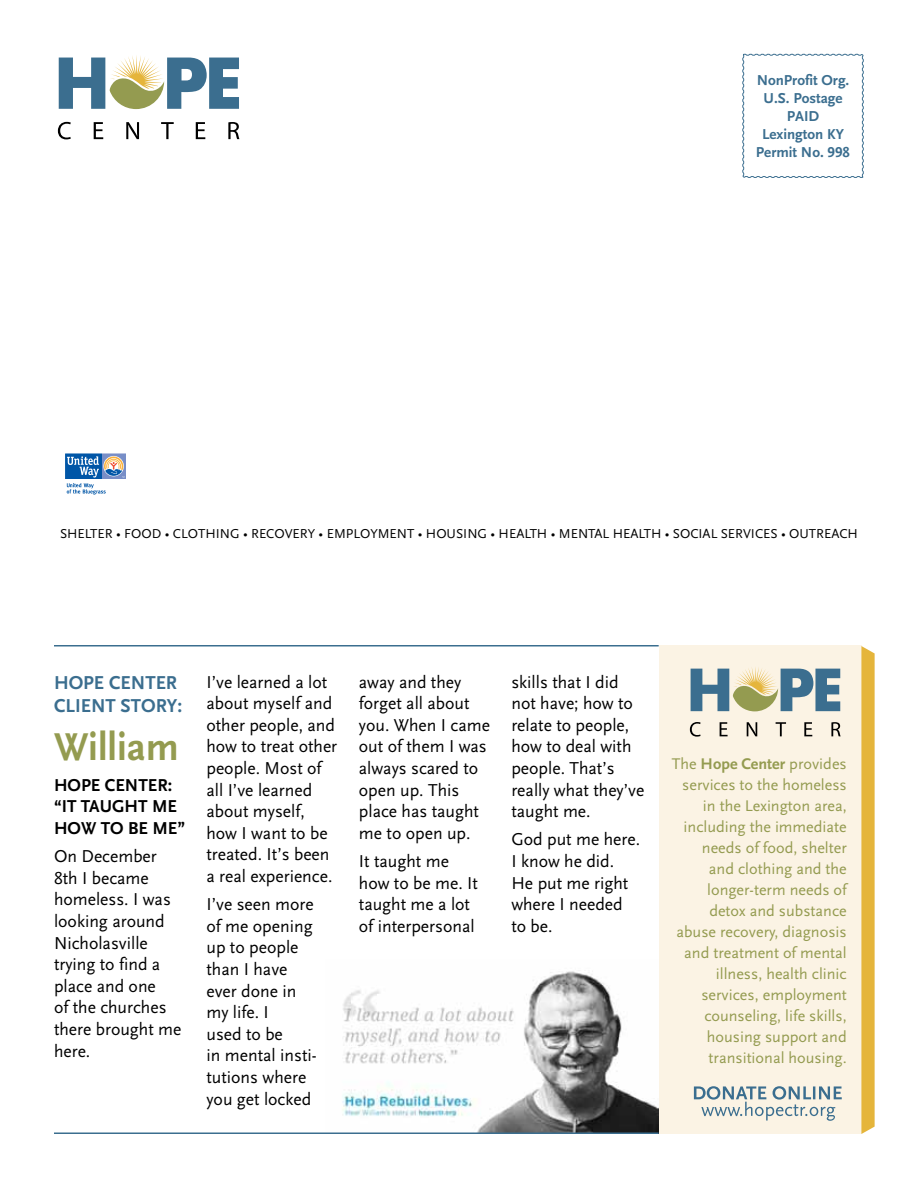
<style>
.page{position:relative;width:918px;height:1188px;background:#fff}
.page>*{position:absolute;margin:0;border:0;box-sizing:border-box;transform-origin:0 0}
.t1{font:700 40.5px "Scala Sans";color:#949b50}
.t2{font:700 19.5px/23.4px "Scala Sans";color:#3b6e8f}
.t3{font:18px/21.6px "Scala Sans";color:#000}
.t4{font:700 18px/21.6px "Scala Sans";color:#000}
.t5{font:16.2px/21px "Scala Sans";color:#949b50;text-align:right}
.t6{font:700 15px/18px "Scala Sans LF";color:#3b6e8f;text-align:center}
.t7{font:13.5px "Scala Sans LF";color:#000}
.s1{font-weight:700}
</style>
<div class="page">
<img style="left:342px;top:971px;width:317px;height:161px">
<svg style="left:59px;top:55px;width:180px;height:54px"></svg>
<svg style="left:58px;top:122px;width:13px;height:17px"></svg>
<svg style="left:94px;top:122px;width:9px;height:17px"></svg>
<svg style="left:126px;top:122px;width:13px;height:17px"></svg>
<svg style="left:161px;top:122px;width:13px;height:17px"></svg>
<svg style="left:196px;top:122px;width:9px;height:17px"></svg>
<svg style="left:228px;top:122px;width:11px;height:17px"></svg>
<svg style="left:742px;top:53px;width:122px;height:125px"></svg>
<hr style="left:54px;top:645px;width:605px;height:1px;background:#3b6e8f">
<hr style="left:54px;top:1132px;width:605px;height:2px;background:#3b6e8f">
<div style="left:101px;top:454px;width:25px;height:25px;background:#788ec7"></div>
<div style="left:65px;top:454px;width:36px;height:25px;background:#0056a7"></div>
<svg style="left:67px;top:456px;width:58px;height:39px"></svg>
<div style="left:64px;top:453px;width:63px;height:60px;border:1px solid #fff"></div>
<div style="left:659px;top:645px;width:202px;height:488px;background:#fbf3e4"></div>
<svg style="left:861px;top:646px;width:14px;height:488px"></svg>
<svg style="left:691px;top:667px;width:149px;height:44px"></svg>
<svg style="left:690px;top:722px;width:11px;height:15px"></svg>
<svg style="left:720px;top:722px;width:8px;height:14px"></svg>
<svg style="left:747px;top:722px;width:10px;height:14px"></svg>
<svg style="left:776px;top:722px;width:10px;height:14px"></svg>
<svg style="left:804px;top:722px;width:8px;height:14px"></svg>
<svg style="left:831px;top:722px;width:10px;height:14px"></svg>
<svg style="left:694px;top:1086px;width:148px;height:35px"></svg>
<p class="t6" style="left:756px;top:71px;width:96px">NonProfit Org.<br>U.S. Postage<br>PAID<br>Lexington KY<br>Permit No. 998</p>
<p class="t7" style="left:60px;top:526px;width:799px">SHELTER • FOOD • CLOTHING • RECOVERY • E MPLOYMENT • H OUSING • H EALTH • M ENTAL H EALTH • SOCIAL SERVICES • OUTREACH</p>
<p class="t2" style="left:54px;top:671px;width:130px">HOPE CENTER<br>CLIENT STORY:</p>
<h1 class="t1" style="left:54px;top:723px;width:126px">WILLIAM</h1>
<p class="t4" style="left:54px;top:774px;width:133px">HOPE CENTER: “IT TAUGHT ME<br>HOW TO BE ME”</p>
<p class="t3" style="left:54px;top:846px;width:129px">On December<br>8th I became homeless. I was looking around<br>Nicholasville trying to find a place and one<br>of the churches there brought me here.</p>
<p class="t3" style="left:206px;top:671px;width:132px">I’ve learned a lot about myself and other people, and how to treat other people. Most of all I’ve learned about myself, how I want to be treated. It’s been a real experience.</p>
<p class="t3" style="left:206px;top:894px;width:112px">I’ve seen more of me opening up to people than I have ever done in my life. I<br>used to be<br>in mental insti&shy;tutions where you get locked</p>
<p class="t3" style="left:359px;top:671px;width:133px">away and they forget all about you. When I came out of them I was always scared to open up. This place has taught me to open up.</p>
<p class="t3" style="left:359px;top:850px;width:121px">It taught me how to be me. It taught me a lot of interpersonal</p>
<p class="t3" style="left:511px;top:671px;width:135px">skills that I did not have; how to relate to people, how to deal with people. That’s really what they’ve taught me.</p>
<p class="t3" style="left:511px;top:829px;width:130px">God put me here.<br>I know he did.<br>He put me right where I needed to be.</p>
<p class="t5" style="left:672px;top:753px;width:178px">The <span class="s1">HOPE CENTER</span> provides services to the homeless in the Lexington area, including the immediate needs of food, shelter<br>and clothing and the longer-term needs of detox and substance abuse recovery, diagnosis and treatment of mental illness, health clinic services, employment counseling, life skills, housing support and transitional housing.</p>
</div>
